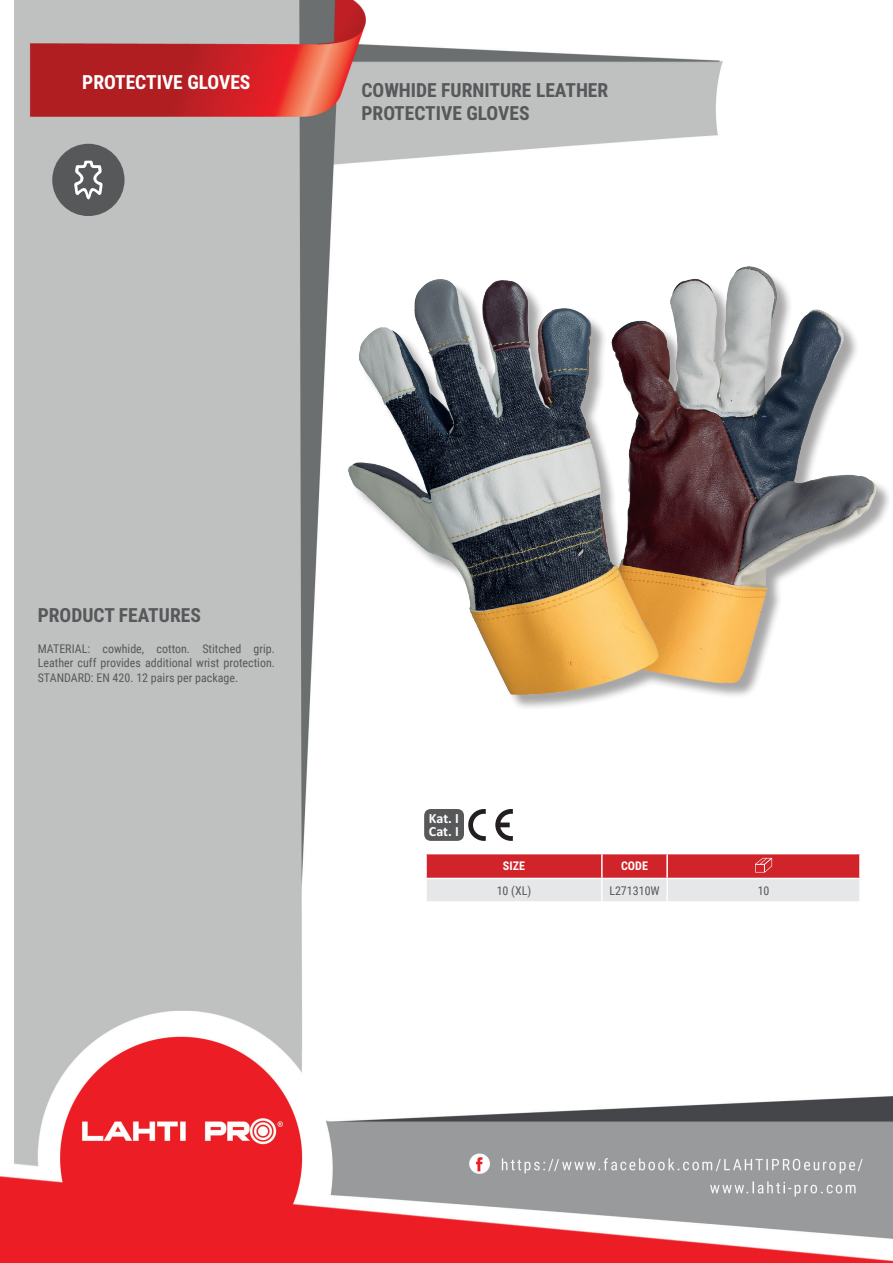
<style>
.page{position:relative;width:893px;height:1263px;background:#fff}
.page>*{position:absolute;margin:0;border:0;box-sizing:border-box;transform-origin:0 0}
.t1{font:700 19.5px/23.4px "Roboto Condensed";color:#57585a}
.t2{font:700 19.5px "Roboto Condensed";color:#fff}
.t3{font:700 14.1px/12.9px "Calibri Profix";color:#fff}
.t4{font:12px/14.4px "Roboto Condensed";color:#57585a;text-align:justify}
.t5{font:700 12px "Roboto Condensed";color:#fff}
</style>
<div class="page">
<img style="left:0;top:0;width:893px;height:1263px">
<div style="left:52px;top:144px;width:73px;height:72px;background:#57585a;border-radius:50%"></div>
<div style="left:351px;top:269px;width:541px;height:442px;background:#231f20;opacity:.4"></div>
<img style="left:349px;top:267px;width:527px;height:427px">
<hr style="left:425px;top:854px;width:2px;height:24px;background:#fff">
<hr style="left:425px;top:879px;width:2px;height:22px;background:#fff">
<hr style="left:859px;top:854px;width:2px;height:24px;background:#fff">
<hr style="left:859px;top:879px;width:2px;height:22px;background:#fff">
<hr style="left:425px;top:853px;width:177px;height:1px;background:#fff">
<hr style="left:667px;top:853px;width:194px;height:1px;background:#fff">
<hr style="left:425px;top:878px;width:177px;height:1px;background:#fff">
<hr style="left:667px;top:878px;width:194px;height:1px;background:#fff">
<hr style="left:425px;top:901px;width:177px;height:2px;background:#fff">
<hr style="left:602px;top:901px;width:65px;height:2px;background:#fff">
<hr style="left:667px;top:901px;width:194px;height:2px;background:#fff">
<svg style="left:426px;top:853px;width:434px;height:48px;background:#dd8a8f"></svg>
<div style="left:424px;top:809px;width:40px;height:32px;background:#57585a;border-radius:7px"></div>
<svg style="left:495px;top:809px;width:18px;height:32px"></svg>
<svg style="left:468px;top:809px;width:18px;height:32px"></svg>
<svg style="left:74px;top:160px;width:29px;height:40px"></svg>
<h1 class="t2" style="left:82px;top:69px;width:170px">PROTECTIVE GLOVES</h1>
<h1 class="t1" style="left:361px;top:77px;width:248px">COWHIDE FURNITURE LEATHER<br>PROTECTIVE GLOVES</h1>
<h1 class="t1" style="left:38px;top:602px;width:165px">PRODUCT FEATURES</h1>
<p class="t4" style="left:38px;top:641px;width:239px">MATERIAL: cowhide, cotton. Stitched grip.<br>Leather cuff provides additional wrist protection.<br>STANDARD: EN 420. 12 pairs per package.</p>
<p class="t3" style="left:429px;top:811px;width:32px">Kat. I<br>Cat. I</p>
<p class="t5" style="left:503px;top:858px;width:23px">SIZE</p>
<p class="t5" style="left:621px;top:858px;width:28px">CODE</p>
<p class="t4" style="left:497px;top:883px;width:36px">10 (XL)</p>
<p class="t4" style="left:609px;top:883px;width:52px">L271310W</p>
<p class="t4" style="left:758px;top:883px;width:13px">10</p>
</div>
